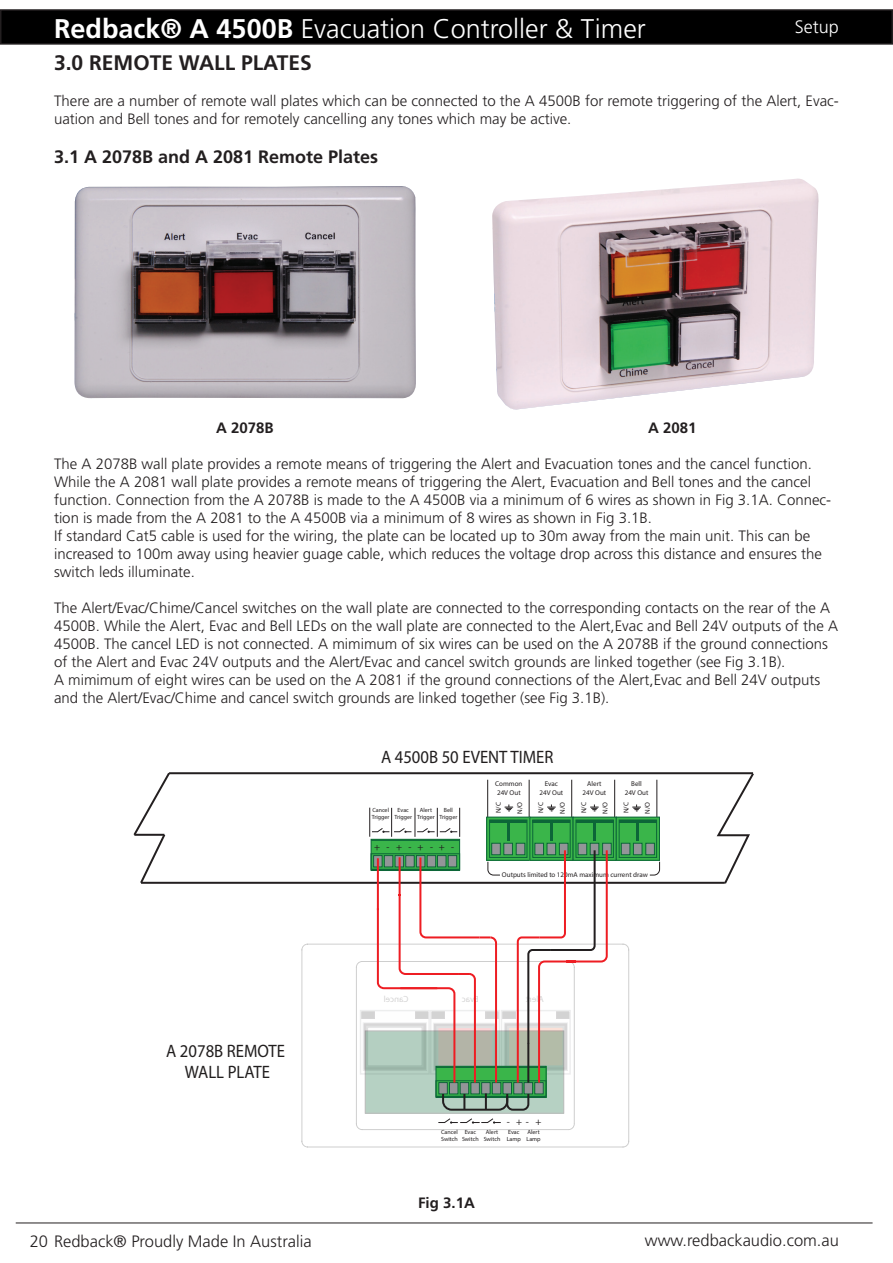
<style>
.page{position:relative;width:893px;height:1263px;background:#fff}
.page>*{position:absolute;margin:0;border:0;box-sizing:border-box;transform-origin:0 0}
.t1{font:300 27px "Frutiger LT Std";color:#fff}
.t2{font:700 21px "Frutiger LT Std";color:#231f20}
.t3{font:18px/21.6px "Myriad Pro";color:#211e1e;text-align:center;scale:.93 1}
.Level_2{font:700 18px "Frutiger LT Std";color:#231f20}
.Level_2-2{font:300 18px "Frutiger LT Std";color:#fff}
.t4{font:300 16.5px "Frutiger LT Std";color:#231f20}
.t5{font:300 15px/18px "Frutiger LT Std";color:#231f20}
.Level_3{font:700 15px "Frutiger LT Std";color:#231f20}
.t6{font:700 10.05px "Frutiger Next LT";color:#231f20}
.t7{font:700 7.05px/8.4px "Frutiger Next LT";color:#231f20;text-align:center}
.t8{font:700 6px/7.2px "Frutiger Next LT";color:#231f20;text-align:center}
.s1{font-weight:700}
</style>
<div class="page">
<div style="left:1px;top:10px;width:891px;height:34px;background:#000"></div>
<div style="left:0;top:9px;width:893px;height:36px;border:2px solid #231f20"></div>
<hr style="left:16px;top:1222px;width:857px;height:1px;background:#231f20">
<img style="left:75px;top:186px;width:341px;height:213px">
<hr style="left:141px;top:882px;width:584px;height:2px;background:#231f20">
<hr style="left:169px;top:772px;width:584px;height:2px;background:#231f20">
<svg style="left:133px;top:772px;width:39px;height:112px"></svg>
<svg style="left:715px;top:772px;width:39px;height:112px"></svg>
<svg style="left:505px;top:804px;width:8px;height:8px"></svg>
<hr style="left:487px;top:780px;width:1px;height:37px;background:#231f20">
<hr style="left:529px;top:780px;width:1px;height:37px;background:#231f20">
<svg style="left:547px;top:804px;width:9px;height:8px"></svg>
<hr style="left:571px;top:780px;width:1px;height:37px;background:#231f20">
<svg style="left:590px;top:804px;width:9px;height:8px"></svg>
<hr style="left:614px;top:780px;width:1px;height:37px;background:#231f20">
<svg style="left:632px;top:804px;width:9px;height:8px"></svg>
<hr style="left:656px;top:780px;width:1px;height:37px;background:#231f20">
<svg style="left:369px;top:808px;width:91px;height:29px"></svg>
<svg style="left:489px;top:819px;width:39px;height:29px"></svg>
<div style="left:487px;top:817px;width:43px;height:43px;border:1px solid #0c6638"></div>
<div style="left:492px;top:843px;width:8px;height:12px;background:#939598"></div>
<div style="left:491px;top:843px;width:10px;height:12px;border:1px solid #0c6638"></div>
<div style="left:504px;top:843px;width:8px;height:12px;background:#939598"></div>
<div style="left:504px;top:843px;width:9px;height:12px;border:1px solid #0c6638"></div>
<div style="left:489px;top:820px;width:38px;height:37px;border:1px solid #0c6638"></div>
<hr style="left:490px;top:820px;width:37px;height:3px;background:#0c6638">
<svg style="left:507px;top:823px;width:2px;height:17px"></svg>
<div style="left:516px;top:843px;width:9px;height:12px;background:#939598"></div>
<div style="left:516px;top:843px;width:9px;height:12px;border:1px solid #0c6638"></div>
<svg style="left:532px;top:819px;width:39px;height:29px"></svg>
<div style="left:530px;top:817px;width:43px;height:43px;border:1px solid #0c6638"></div>
<div style="left:535px;top:843px;width:8px;height:12px;background:#939598"></div>
<div style="left:535px;top:843px;width:9px;height:12px;border:1px solid #0c6638"></div>
<div style="left:547px;top:843px;width:9px;height:12px;background:#939598"></div>
<div style="left:547px;top:843px;width:9px;height:12px;border:1px solid #0c6638"></div>
<div style="left:533px;top:820px;width:37px;height:37px;border:1px solid #0c6638"></div>
<hr style="left:533px;top:820px;width:37px;height:3px;background:#0c6638">
<svg style="left:550px;top:823px;width:2px;height:17px"></svg>
<div style="left:559px;top:843px;width:9px;height:12px;background:#939598"></div>
<div style="left:559px;top:843px;width:9px;height:12px;border:1px solid #0c6638"></div>
<svg style="left:575px;top:819px;width:39px;height:39px"></svg>
<div style="left:573px;top:817px;width:43px;height:43px;border:1px solid #0c6638"></div>
<div style="left:578px;top:843px;width:9px;height:12px;background:#939598"></div>
<div style="left:578px;top:843px;width:9px;height:12px;border:1px solid #0c6638"></div>
<div style="left:590px;top:843px;width:9px;height:12px;background:#939598"></div>
<div style="left:590px;top:843px;width:9px;height:12px;border:1px solid #0c6638"></div>
<div style="left:576px;top:820px;width:37px;height:37px;border:1px solid #0c6638"></div>
<hr style="left:576px;top:820px;width:37px;height:3px;background:#0c6638">
<hr style="left:593px;top:823px;width:3px;height:17px;background:#0c6638">
<div style="left:603px;top:843px;width:8px;height:12px;background:#939598"></div>
<div style="left:602px;top:843px;width:9px;height:12px;border:1px solid #0c6638"></div>
<svg style="left:618px;top:819px;width:40px;height:39px"></svg>
<div style="left:616px;top:817px;width:44px;height:43px;border:1px solid #0c6638"></div>
<div style="left:621px;top:843px;width:9px;height:12px;background:#939598"></div>
<div style="left:621px;top:843px;width:9px;height:12px;border:1px solid #0c6638"></div>
<div style="left:633px;top:843px;width:9px;height:12px;background:#939598"></div>
<div style="left:633px;top:843px;width:9px;height:12px;border:1px solid #0c6638"></div>
<div style="left:619px;top:820px;width:38px;height:37px;border:1px solid #0c6638"></div>
<hr style="left:619px;top:820px;width:38px;height:3px;background:#0c6638">
<svg style="left:637px;top:823px;width:2px;height:17px"></svg>
<div style="left:646px;top:843px;width:8px;height:12px;background:#939598"></div>
<div style="left:645px;top:843px;width:10px;height:12px;border:1px solid #0c6638"></div>
<div style="left:371px;top:839px;width:89px;height:31px;background:#3ab54a"></div>
<div style="left:371px;top:839px;width:89px;height:32px;border:1px solid #0c6638"></div>
<hr style="left:371px;top:840px;width:89px;height:1px;background:#0c6638">
<svg style="left:649px;top:861px;width:12px;height:15px"></svg>
<svg style="left:301px;top:944px;width:328px;height:203px"></svg>
<img style="left:492px;top:179px;width:327px;height:231px">
<svg style="left:355px;top:848px;width:254px;height:282px"></svg>
<h1 class="t1" style="left:54px;top:13px;width:593px"><span class="s1">Redback® A 4500B</span> Evacuation Controller &amp; Timer</h1>
<p class="t2" style="left:54px;top:50px;width:259px">3.0 REMOTE WALL PLATES</p>
<p class="t5" style="left:54px;top:92px;width:786px">There are a number of remote wall plates which can be connected to the A 4500B for remote triggering of the Alert, Evac&shy;uation and Bell tones and for remotely cancelling any tones which may be active.</p>
<p class="Level_2" style="left:54px;top:147px;width:326px">3.1 A 2078B and A 2081 Remote Plates</p>
<p class="Level_2-2" style="left:795px;top:17px;width:46px">Setup</p>
<p class="Level_3" style="left:216px;top:419px;width:59px">A 2078B</p>
<p class="Level_3" style="left:648px;top:419px;width:50px">A 2081</p>
<p class="t5" style="left:54px;top:455px;width:779px">The A 2078B wall plate provides a remote means of triggering the Alert and Evacuation tones and the cancel function.<br>While the A 2081 wall plate provides a remote means of triggering the Alert, Evacuation and Bell tones and the cancel function. Connection from the A 2078B is made to the A 4500B via a minimum of 6 wires as shown in Fig 3.1A. Connec&shy;tion is made from the A 2081 to the A 4500B via a minimum of 8 wires as shown in Fig 3.1B.</p>
<p class="t5" style="left:54px;top:527px;width:769px">If standard Cat5 cable is used for the wiring, the plate can be located up to 30m away from the main unit. This can be increased to 100m away using heavier guage cable, which reduces the voltage drop across this distance and ensures the switch leds illuminate.</p>
<p class="t5" style="left:54px;top:599px;width:786px">The Alert/Evac/Chime/Cancel switches on the wall plate are connected to the corresponding contacts on the rear of the A 4500B. While the Alert, Evac and Bell LEDs on the wall plate are connected to the Alert,Evac and Bell 24V outputs of the A 4500B. The cancel LED is not connected. A mimimum of six wires can be used on the A 2078B if the ground connections of the Alert and Evac 24V outputs and the Alert/Evac and cancel switch grounds are linked together (see Fig 3.1B).</p>
<p class="t5" style="left:54px;top:671px;width:768px">A mimimum of eight wires can be used on the A 2081 if the ground connections of the Alert,Evac and Bell 24V outputs and the Alert/Evac/Chime and cancel switch grounds are linked together (see Fig 3.1B).</p>
<p class="t3" style="left:381px;top:746px;width:187px">A 4500B 50 EVENT TIMER</p>
<p class="t7" style="left:495px;top:779px;width:29px;text-align:left">Common<br>24V Out</p>
<p class="t7" style="left:540px;top:779px;width:25px">Evac<br>24V Out</p>
<p class="t7" style="left:583px;top:779px;width:25px">Alert<br>24V Out</p>
<p class="t7" style="left:625px;top:779px;width:25px">Bell<br>24V Out</p>
<p class="t8" style="left:372px;top:806px;width:19px;text-align:left">Cancel<br>Trigger</p>
<p class="t8" style="left:394px;top:806px;width:19px">Evac<br>Trigger</p>
<p class="t8" style="left:417px;top:806px;width:19px">Alert<br>Trigger</p>
<p class="t8" style="left:440px;top:806px;width:19px">Bell<br>Trigger</p>
<p class="t7" style="left:494px;top:813px;width:13px;rotate:-90deg">N/C</p>
<p class="t7" style="left:515px;top:814px;width:13px;rotate:-90deg">N/O</p>
<p class="t7" style="left:537px;top:813px;width:13px;rotate:-90deg">N/C</p>
<p class="t7" style="left:558px;top:814px;width:13px;rotate:-90deg">N/O</p>
<p class="t7" style="left:580px;top:813px;width:13px;rotate:-90deg">N/C</p>
<p class="t7" style="left:601px;top:814px;width:13px;rotate:-90deg">N/O</p>
<p class="t7" style="left:622px;top:813px;width:13px;rotate:-90deg">N/C</p>
<p class="t7" style="left:643px;top:814px;width:13px;rotate:-90deg">N/O</p>
<p class="t6" style="left:390px;top:855px;width:17px;rotate:-180deg">- +</p>
<p class="t6" style="left:412px;top:855px;width:17px;rotate:-180deg">- +</p>
<p class="t6" style="left:433px;top:855px;width:17px;rotate:-180deg">- +</p>
<p class="t6" style="left:454px;top:855px;width:17px;rotate:-180deg">- +</p>
<p class="t3" style="left:166px;top:1039px;width:129px">A 2078B REMOTE<br>WALL PLATE</p>
<p class="t7" style="left:502px;top:870px;width:147px">Outputs limited to 120mA maximum current draw</p>
<p class="t6" style="left:507px;top:1116px;width:36px">- + - +</p>
<p class="t8" style="left:441px;top:1128px;width:18px;text-align:left">Cancel<br>Switch</p>
<p class="t8" style="left:462px;top:1128px;width:18px">Evac<br>Switch</p>
<p class="t8" style="left:484px;top:1128px;width:18px">Alert<br>Switch</p>
<p class="t8" style="left:527px;top:1128px;width:16px;text-align:left">Alert<br>Lamp</p>
<p class="t8" style="left:507px;top:1128px;width:16px;text-align:left">Evac<br>Lamp</p>
<p class="Level_3" style="left:418px;top:1193px;width:58px">Fig 3.1A</p>
<p class="t4" style="left:30px;top:1232px;width:283px">20 Redback® Proudly Made In Australia</p>
<p class="t4" style="left:645px;top:1230px;width:196px">www.redbackaudio.com.au</p>
</div>
